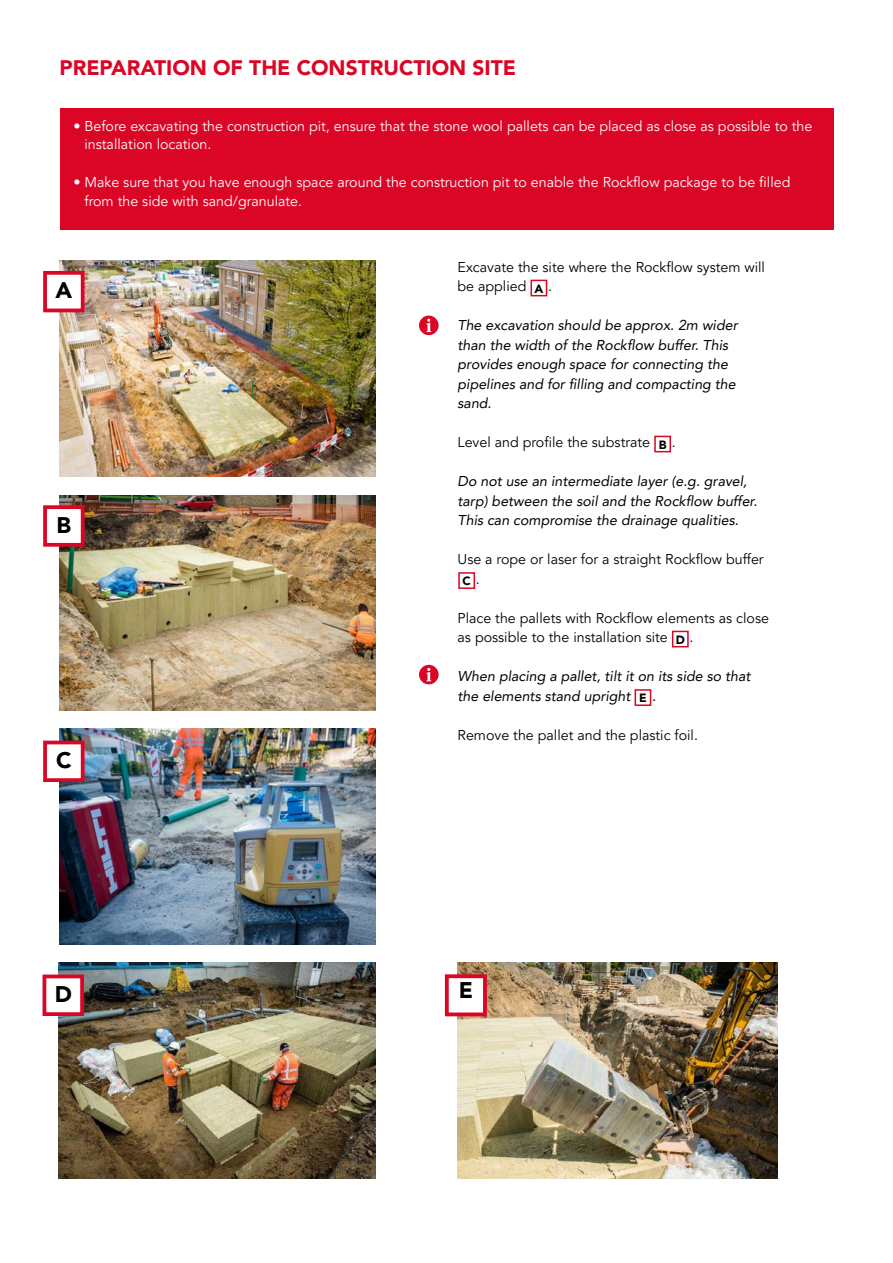
<style>
.page{position:relative;width:893px;height:1263px;background:#fff}
.page>*{position:absolute;margin:0;border:0;box-sizing:border-box;transform-origin:0 0}
.t1{font:900 22.65px "Avenir LT Pro";color:#000}
.t2{font:900 22.5px "Avenir LT Pro";color:#000}
.t3{font:900 21px "Avenir LT Pro";color:#db0626}
.t4{font:italic 14.25px/19.5px "Avenir LT Pro";color:#000}
.t5{font:14.25px/18.8px "Avenir LT Pro";color:#fff}
.t6{font:14.25px/19.5px "Avenir LT Pro";color:#000}
.t7{font:900 12px "Avenir LT Pro";color:#000}
.s1{font-weight:400;font-size:14.25px}
</style>
<div class="page">
<div style="left:60px;top:108px;width:773px;height:122px;background:#db0626"></div>
<img style="left:59px;top:261px;width:316px;height:216px">
<div style="left:43px;top:271px;width:42px;height:41px;background:#fff;border:4px solid #db0626"></div>
<div style="left:530px;top:280px;width:17px;height:16px;background:#fff;border:2px solid #db0626"></div>
<div style="left:654px;top:436px;width:17px;height:16px;background:#fff;border:2px solid #db0626"></div>
<div style="left:458px;top:572px;width:17px;height:17px;background:#fff;border:2px solid #db0626"></div>
<div style="left:672px;top:631px;width:17px;height:16px;background:#fff;border:2px solid #db0626"></div>
<div style="left:635px;top:689px;width:16px;height:17px;background:#fff;border:2px solid #db0626"></div>
<img style="left:59px;top:495px;width:316px;height:215px">
<div style="left:43px;top:505px;width:42px;height:42px;background:#fff;border:4px solid #db0626"></div>
<img style="left:59px;top:963px;width:316px;height:215px">
<div style="left:43px;top:974px;width:41px;height:42px;background:#fff;border:4px solid #db0626"></div>
<img style="left:59px;top:729px;width:316px;height:215px">
<div style="left:43px;top:741px;width:42px;height:41px;background:#fff;border:4px solid #db0626"></div>
<img style="left:457px;top:963px;width:321px;height:215px">
<div style="left:445px;top:974px;width:42px;height:42px;background:#fff;border:4px solid #db0626"></div>
<svg style="left:419px;top:316px;width:20px;height:19px"></svg>
<svg style="left:419px;top:665px;width:20px;height:19px"></svg>
<h3 class="t3" style="left:60px;top:55px;width:458px">PREPARATION OF THE CONSTRUCTION SITE</h3>
<p class="t5" style="left:84px;top:117px;width:729px;text-indent:-11px">• Before excavating the construction pit, ensure that the stone wool pallets can be placed as close as possible to the installation location.</p>
<p class="t5" style="left:84px;top:173px;width:707px;text-indent:-11px">• Make sure that you have enough space around the construction pit to enable the Rockflow package to be filled from the side with sand/granulate.</p>
<h2 class="t2" style="left:56px;top:277px;width:18px">A</h2>
<h2 class="t2" style="left:57px;top:511px;width:16px">B</h2>
<h2 class="t2" style="left:56px;top:746px;width:17px">C</h2>
<h1 class="t1" style="left:55px;top:980px;width:19px">D</h1>
<p class="t6" style="left:458px;top:257px;width:309px">Excavate the site where the Rockflow system will be applied <sub>A</sub> .</p>
<p class="t4" style="left:458px;top:315px;width:282px">The excavation should be approx. 2m wider than the width of the Rockflow buffer. This provides enough space for connecting the pipelines and for filling and compacting the sand.</p>
<p class="t6" style="left:458px;top:433px;width:220px">Level and profile the substrate <sub>B</sub> .</p>
<p class="t4" style="left:458px;top:471px;width:301px">Do not use an intermediate layer (e.g. gravel, tarp) between the soil and the Rockflow buffer.<br>This can compromise the drainage qualities.</p>
<p class="t6" style="left:458px;top:550px;width:308px">Use a rope or laser for a straight Rockflow buffer</p>
<p class="t7" style="left:463px;top:574px;width:19px">C <span class="s1">.</span></p>
<p class="t6" style="left:458px;top:608px;width:313px">Place the pallets with Rockflow elements as close as possible to the installation site <sub>D</sub> .</p>
<p class="t4" style="left:458px;top:666px;width:294px">When placing a pallet, tilt it on its side so that the elements stand upright <sub>E</sub> .</p>
<p class="t6" style="left:458px;top:725px;width:242px">Remove the pallet and the plastic foil.</p>
<h1 class="t1" style="left:459px;top:976px;width:16px">E</h1>
</div>
